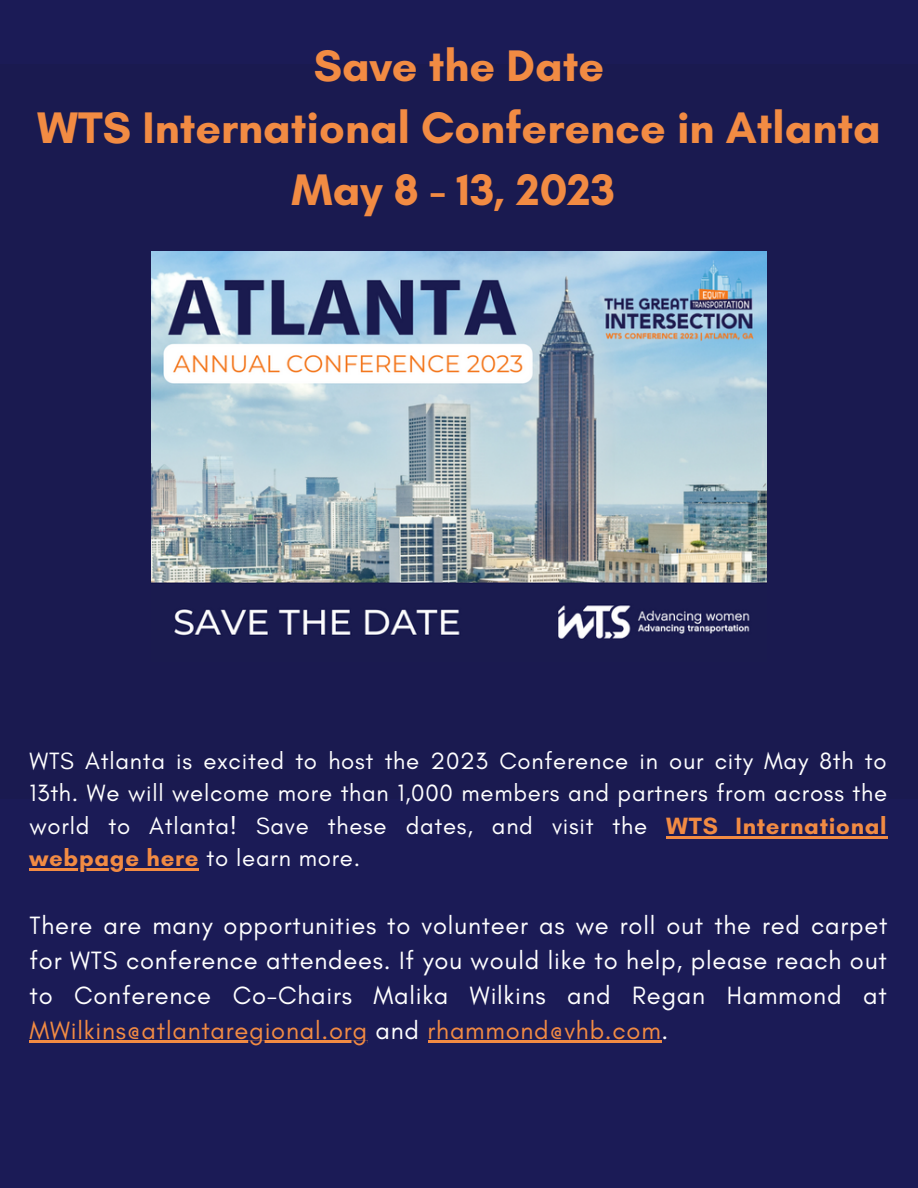
<style>
.page{position:relative;width:918px;height:1188px;background:#1b1b56}
.page>*{position:absolute;margin:0;border:0;box-sizing:border-box;transform-origin:0 0}
.t1{font:700 45px/61.8px "Glacial Indifference";color:#f28b43;text-align:center}
.t2{font:25.5px/34.8px "Glacial Indifference";letter-spacing:.03em;color:#fff;text-align:justify}
.t3{font:24px/32.7px "Glacial Indifference";letter-spacing:.03em;color:#fff;text-align:justify}
.s1{font-weight:700;color:#f28b43}
.s2{color:#f28b43}
</style>
<div class="page">
<div style="left:0;top:65px;width:918px;height:733px;background:#1a1a50"></div>
<img style="left:152px;top:252px;width:614px;height:387px">
<hr style="left:666px;top:836px;width:221px;height:2px;background:#f28b43">
<hr style="left:30px;top:869px;width:169px;height:2px;background:#f28b43">
<hr style="left:30px;top:1041px;width:338px;height:2px;background:#f28b43">
<hr style="left:428px;top:1041px;width:234px;height:2px;background:#f28b43">
<h1 class="t1" style="left:37px;top:34px;width:845px">Save the Date<br>WTS International Conference in Atlanta<br>May 8 - 13, 2023</h1>
<p class="t3" style="left:30px;top:744px;width:859px">WTS Atlanta is excited to host the 2023 Conference in our city May 8th to 13th. We will welcome more than 1,000 members and partners from across the world to Atlanta! Save these dates, and visit the <span class="s1">WTS International webpage here</span> to learn more.</p>
<p class="t2" style="left:30px;top:908px;width:859px">There are many opportunities to volunteer as we roll out the red carpet for WTS conference attendees. If you would like to help, please reach out to Conference Co-Chairs Malika Wilkins and Regan Hammond at <span class="s2">MWilkins@atlantaregional.org</span> and <span class="s2">rhammond@vhb.com</span>.</p>
</div>
